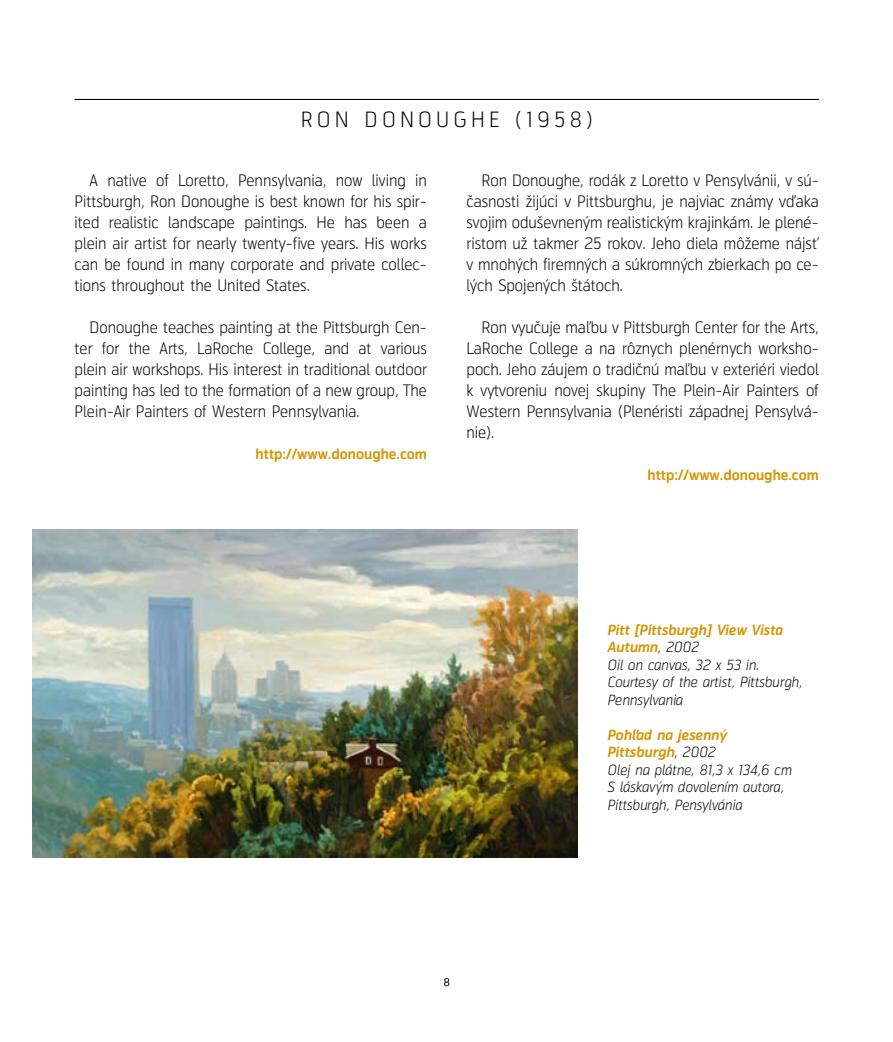
<style>
.page{position:relative;width:893px;height:1042px;background:#fff}
.page>*{position:absolute;margin:0;border:0;box-sizing:border-box;transform-origin:0 0}
.t1{font:300 21px "Klartext";letter-spacing:.2em;color:#000}
.t2{font:300 15.75px/21px "NEW Klartext";color:#000}
.t3{font:300 15.75px/21px "Klartext";color:#000;text-align:justify}
.t4{font:italic 300 14px/17.5px "NEW Klartext";color:#000}
.t5{font:italic 300 14px/17.5px "Klartext";color:#000}
.t6{font:700 14px "Klartext";color:#d49605}
.t7{font:300 10.5px "Klartext";color:#000}
.s1{font-weight:700;color:#d49605}
</style>
<div class="page">
<img style="left:32px;top:529px;width:545px;height:329px">
<hr style="left:75px;top:99px;width:744px;height:1px;background:#000">
<h1 class="t1" style="left:301px;top:106px;width:32px">Ron</h1>
<h1 class="t1" style="left:365px;top:106px;width:18px">Donou</h1>
<h1 class="t1" style="left:454px;top:106px;width:141px">ghe (1958)</h1>
<p class="t3" style="left:75px;top:170px;width:354px;text-indent:15px">A native of Loretto, Pennsylvania, now living in Pittsburgh, Ron Donoughe is best known for his spir&shy;ited realistic landscape paintings. H e has been a plein air artist for nearly twenty-five years. H is works can be found in many corporate and private collec&shy;tions throughout the United States.</p>
<p class="t3" style="left:75px;top:317px;width:354px;text-indent:15px">Donoughe teaches painting at the Pittsburgh Cen&shy;ter for the Arts, LaRoche College, and at various plein air workshops. H is interest in traditional outdoor painting has led to the formation of a new group, The Plein-Air Painters of Western Pennsylvania.</p>
<p class="t6" style="left:256px;top:445px;width:173px">http://www.donoughe.com</p>
<p class="t2" style="left:466px;top:170px;width:354px;text-indent:15px">Ron Do-no-ughe, rodák z Lo-ret-to v Pe-nsylvánii, v sú-∑as-nos-ti -¤i-jú-ci v Pit-tsbur-ghu, je naj-viac zná-my v™a-ka svo-jim od-uµev-ne-nÿm re-alis-tic-kÿm kra-jin-kám. Je ple-né&shy;ris-tom u-¤ tak-mer 25 ro-kov. Je-ho die-la mô-¤e-me nájs} v mno-hÿch fi-rem-nÿch a súk-rom-nÿch zbier-kach po ce&shy;lÿch Spo-je-nÿch µtá-toch.</p>
<p class="t2" style="left:466px;top:317px;width:354px;text-indent:15px">Ron vy-u∑u-je ma§-bu v Pit-tsburgh Cen-ter for the Arts, La-Ro-che Col-le-ge a na rôz-nych ple-nér-nych wor-ksho&shy;poch. Je-ho zá-ujem o tra-di∑-nú ma§-bu v exte-ri-éri vie-dol k vy-tvo-re-niu no-vej sku-pi-ny The Ple-in-A-ir Pain-te-rs of Wes-tern Pen-nsyl-va-nia (Ple-né-ris-ti zá-pad-nej Pe-nsyl-vá&shy;nie).</p>
<p class="t6" style="left:647px;top:466px;width:173px">http://www.donoughe.com</p>
<p class="t5" style="left:607px;top:621px;width:196px"><span class="s1">Pitt [Pittsburgh] View Vista<br>Autumn</span>, 2002<br>Oil on canvas, 32 x 53 in.<br>Courtesy of the artist, Pittsburgh,<br>Pennsylvania</p>
<p class="t4" style="left:607px;top:726px;width:186px"><span class="s1">Poh§ad na jesenný<br>Pittsburgh</span>, 2002<br>Olej na plátne, 81,3 x 134,6 cm<br>S láskavÿm dovolením autora,<br>Pittsburgh, Pensylvánia</p>
<p class="t7" style="left:444px;top:975px;width:8px">8</p>
</div>
